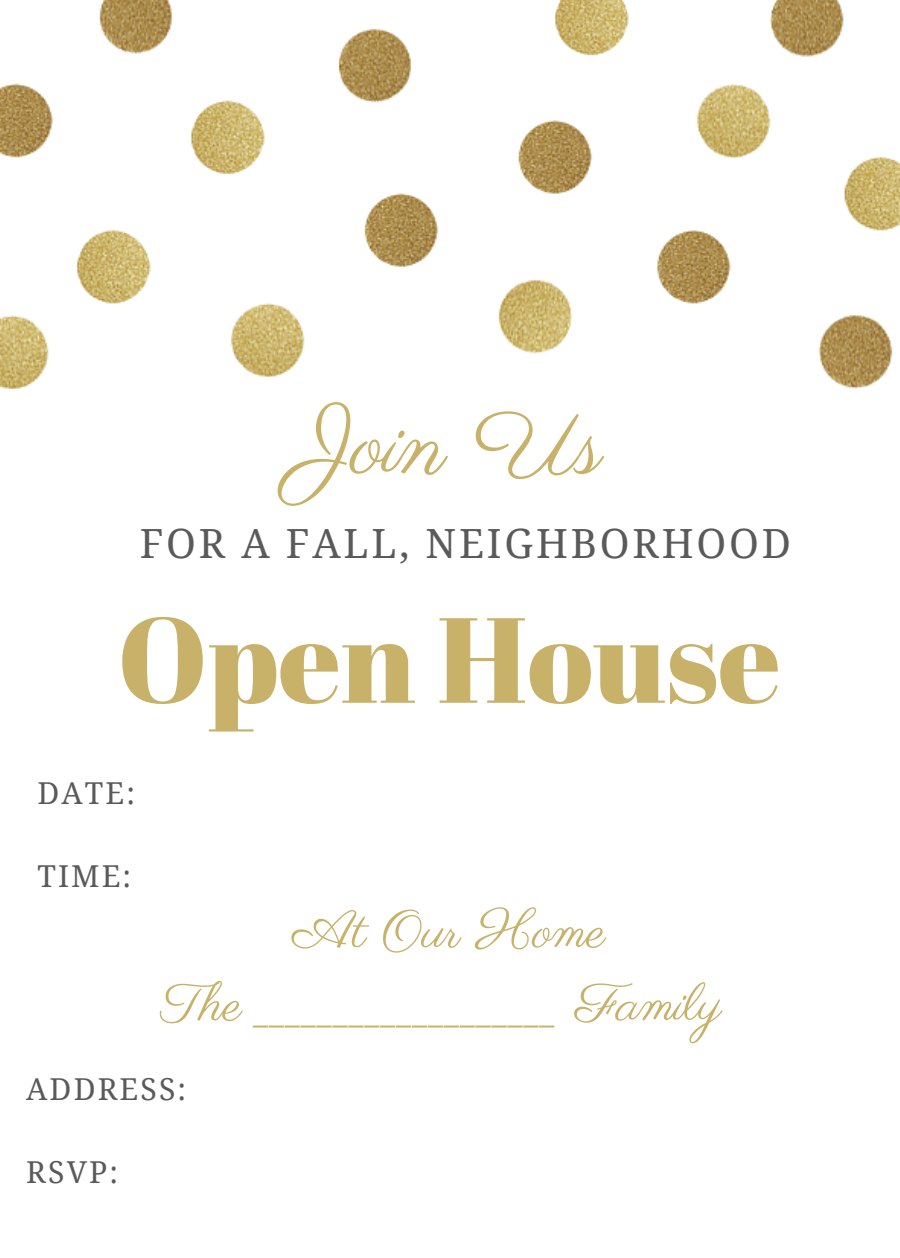
<style>
.page{position:relative;width:900px;height:1258px;background:#fff}
.page>*{position:absolute;margin:0;border:0;box-sizing:border-box;transform-origin:0 0}
.t1{font:120.75px "Abril Fatface";color:#c8b269}
.t2{font:90.5px "Parisienne";color:#c8b269}
.t3{font:52.75px/73px "Parisienne";color:#c8b269;text-align:center}
.t4{font:40.25px "Droid Serif";letter-spacing:.07em;color:#5a5a5a}
.t5{font:30.25px "Droid Serif";letter-spacing:.07em;color:#5a5a5a}
</style>
<div class="page">
<img style="left:0;top:0;width:900px;height:389px">
<h2 class="t2" style="left:295px;top:389px;width:309px">Join Us</h2>
<p class="t4" style="left:140px;top:521px;width:653px">FOR A FALL, NEIGHBORHOOD</p>
<h1 class="t1" style="left:117px;top:575px;width:665px">Open House</h1>
<p class="t5" style="left:38px;top:776px;width:99px">DATE:</p>
<p class="t5" style="left:38px;top:858px;width:95px">TIME:</p>
<p class="t3" style="left:161px;top:897px;width:563px">At Our Home<br>The ___________________ Family</p>
<p class="t5" style="left:26px;top:1072px;width:162px">ADDRESS:</p>
<p class="t5" style="left:26px;top:1154px;width:93px">RSVP:</p>
</div>
